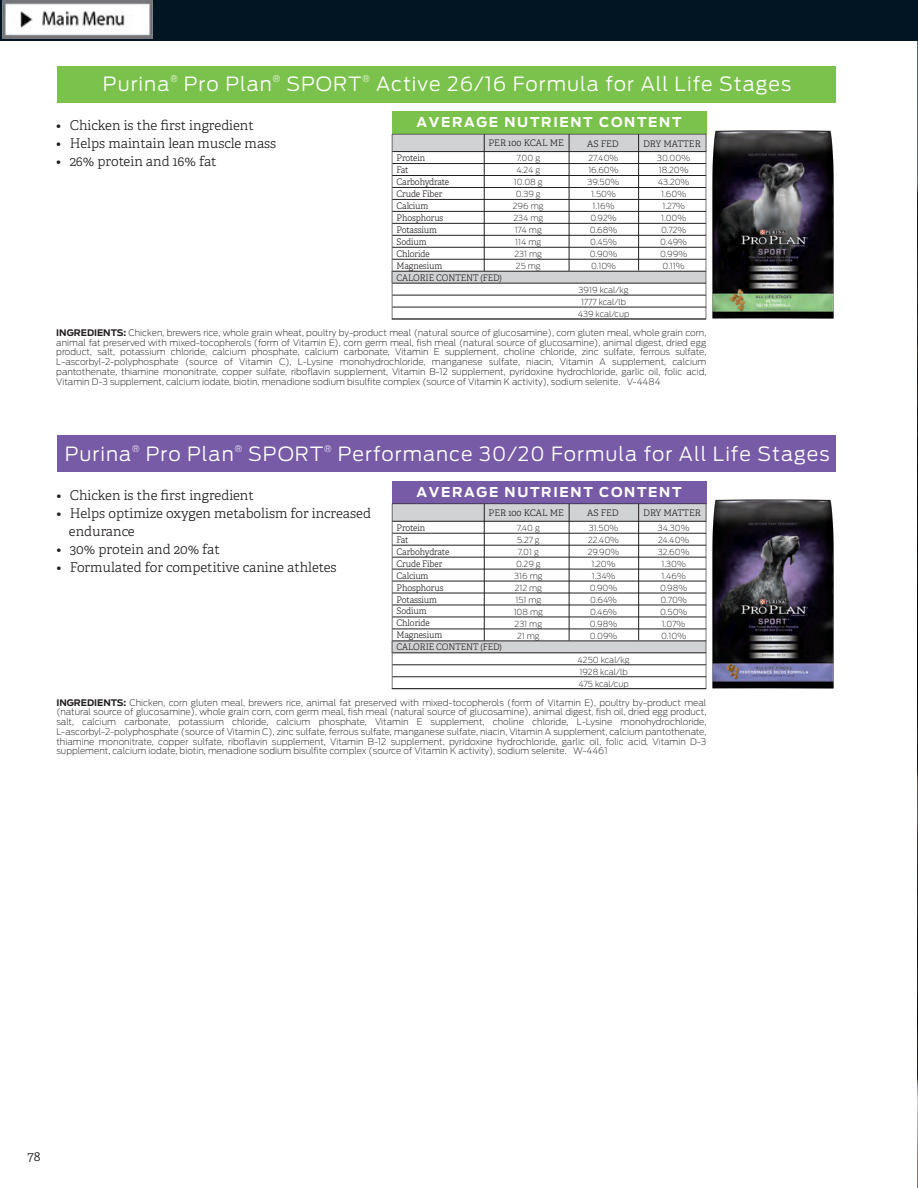
<style>
.page{position:relative;width:918px;height:1188px;background:#fff}
.page>*{position:absolute;margin:0;border:0;box-sizing:border-box;transform-origin:0 0}
.t1{font:300 19.5px "Antenna";letter-spacing:.05em;color:#fff}
.t2{font:300 13.65px "Adelle";color:#231f20}
.t3{font:300 13.5px/18px "Adelle";color:#231f20}
.t4{font:700 13.5px "Antenna";letter-spacing:.125em;color:#fff}
.t5{font:200 9px/9.8px "Antenna";color:#231f20;text-align:justify}
.t6{font:300 9px/12px "Adelle";letter-spacing:-.01em;color:#231f20;scale:.95 1}
.t7{font:300 9px "Adelle";letter-spacing:-.01em;color:#231f20}
.t8{font:300 9px "Antenna";color:#fff}
.t9{font:200 8.25px/12px "Antenna";color:#231f20;text-align:center}
.s1{font-weight:700}
</style>
<div class="page">
<img style="left:917px;top:39px;width:1px;height:1149px">
<div style="left:0;top:0;width:918px;height:40px;background:#011622"></div>
<img style="left:683px;top:481px;width:151px;height:209px">
<div style="left:57px;top:436px;width:779px;height:36px;background:#775ba6"></div>
<div style="left:392px;top:481px;width:314px;height:23px;background:#775ba6"></div>
<svg style="left:392px;top:504px;width:314px;height:184px"></svg>
<hr style="left:392px;top:521px;width:314px;height:1px;background:#231f20">
<hr style="left:392px;top:533px;width:314px;height:1px;background:#231f20">
<hr style="left:392px;top:545px;width:314px;height:1px;background:#231f20">
<hr style="left:392px;top:557px;width:314px;height:1px;background:#231f20">
<hr style="left:392px;top:569px;width:314px;height:1px;background:#231f20">
<hr style="left:392px;top:581px;width:314px;height:1px;background:#231f20">
<hr style="left:392px;top:593px;width:314px;height:1px;background:#231f20">
<hr style="left:392px;top:605px;width:314px;height:1px;background:#231f20">
<hr style="left:392px;top:617px;width:314px;height:1px;background:#231f20">
<hr style="left:392px;top:629px;width:314px;height:1px;background:#231f20">
<hr style="left:392px;top:641px;width:314px;height:1px;background:#231f20">
<hr style="left:392px;top:653px;width:314px;height:1px;background:#231f20">
<hr style="left:484px;top:504px;width:1px;height:137px;background:#231f20">
<hr style="left:638px;top:504px;width:1px;height:136px;background:#231f20">
<hr style="left:569px;top:504px;width:1px;height:137px;background:#231f20">
<hr style="left:392px;top:664px;width:314px;height:1px;background:#231f20">
<hr style="left:392px;top:676px;width:314px;height:1px;background:#231f20">
<hr style="left:392px;top:688px;width:314px;height:1px;background:#231f20">
<img style="left:683px;top:111px;width:151px;height:209px">
<div style="left:57px;top:66px;width:779px;height:36px;background:#7ac24c"></div>
<div style="left:392px;top:112px;width:314px;height:22px;background:#7ac24c"></div>
<svg style="left:392px;top:134px;width:314px;height:185px"></svg>
<hr style="left:392px;top:151px;width:314px;height:1px;background:#231f20">
<hr style="left:392px;top:163px;width:314px;height:1px;background:#231f20">
<hr style="left:392px;top:175px;width:314px;height:1px;background:#231f20">
<hr style="left:392px;top:187px;width:314px;height:1px;background:#231f20">
<hr style="left:392px;top:199px;width:314px;height:1px;background:#231f20">
<hr style="left:392px;top:211px;width:314px;height:1px;background:#231f20">
<hr style="left:392px;top:223px;width:314px;height:1px;background:#231f20">
<hr style="left:392px;top:235px;width:314px;height:1px;background:#231f20">
<hr style="left:392px;top:247px;width:314px;height:1px;background:#231f20">
<hr style="left:392px;top:259px;width:314px;height:1px;background:#231f20">
<hr style="left:392px;top:271px;width:314px;height:1px;background:#231f20">
<hr style="left:392px;top:283px;width:314px;height:1px;background:#231f20">
<hr style="left:484px;top:134px;width:1px;height:137px;background:#231f20">
<hr style="left:638px;top:134px;width:1px;height:136px;background:#231f20">
<hr style="left:569px;top:134px;width:1px;height:137px;background:#231f20">
<hr style="left:392px;top:295px;width:314px;height:1px;background:#231f20">
<hr style="left:392px;top:307px;width:314px;height:1px;background:#231f20">
<hr style="left:392px;top:319px;width:314px;height:1px;background:#231f20">
<img style="left:2px;top:1px;width:150px;height:37px">
<p class="t1" style="left:103px;top:73px;width:68px">Purina</p>
<p class="t8" style="left:170px;top:74px;width:9px">®</p>
<p class="t1" style="left:184px;top:73px;width:90px">Pro Plan</p>
<p class="t8" style="left:273px;top:74px;width:9px">®</p>
<p class="t1" style="left:286px;top:73px;width:77px">SPORT</p>
<p class="t8" style="left:363px;top:74px;width:9px">®</p>
<p class="t1" style="left:376px;top:73px;width:417px">Active 26/16 Formula for All Life Stages</p>
<p class="t3" style="left:56px;top:117px;width:199px">• Chicken is the first ingredient</p>
<p class="t3" style="left:56px;top:135px;width:221px">• Helps maintain lean muscle mass</p>
<p class="t3" style="left:56px;top:153px;width:162px">• 26% protein and 16% fat</p>
<p class="t4" style="left:416px;top:114px;width:267px">AVERAGE NUTRIENT CONTENT</p>
<p class="t6" style="left:397px;top:152px;width:112px">Protein<br>Fat<br>Carbohydrate<br>Crude Fiber<br>Calcium<br>Phosphorus<br>Potassium<br>Sodium<br>Chloride<br>Magnesium<br>CALORIE CONTENT (FED)</p>
<p class="t9" style="left:588px;top:152px;width:33px">27.40%<br>16.60%<br>39.50%<br>1.50%<br>1.16%<br>0.92%<br>0.68%<br>0.45%<br>0.90%<br>0.10%</p>
<p class="t9" style="left:578px;top:284px;width:53px">3919 kcal/kg<br>1777 kcal/lb<br>439 kcal/cup</p>
<p class="t7" style="left:488px;top:138px;width:77px">PER 100 KCAL ME</p>
<p class="t7" style="left:587px;top:138px;width:33px">AS FED</p>
<p class="t7" style="left:643px;top:138px;width:59px">DRY MATTER</p>
<p class="t9" style="left:657px;top:152px;width:34px">30.00%<br>18.20%<br>43.20%<br>1.60%<br>1.27%<br>1.00%<br>0.72%<br>0.49%<br>0.99%<br>0.11%</p>
<p class="t9" style="left:513px;top:152px;width:32px">7.00 g<br>4.24 g<br>10.08 g<br>0.39 g<br>296 mg<br>234 mg<br>174 mg<br>114 mg<br>231 mg<br>25 mg</p>
<p class="t5" style="left:56px;top:328px;width:652px"><span class="s1">INGREDIENTS:</span> Chicken, brewers rice, whole grain wheat, poultry by-product meal (natural source of glucosamine), corn gluten meal, whole grain corn, animal fat preserved with mixed-tocopherols (form of Vitamin E), corn germ meal, fish meal (natural source of glucosamine), animal digest, dried egg product, salt, potassium chloride, calcium phosphate, calcium carbonate, Vitamin E supplement, choline chloride, zinc sulfate, ferrous sulfate, L-ascorbyl-2-polyphosphate (source of Vitamin C), L-Lysine monohydrochloride, manganese sulfate, niacin, Vitamin A supplement, calcium pantothenate, thiamine mononitrate, copper sulfate, riboflavin supplement, Vitamin B-12 supplement, pyridoxine hydrochloride, garlic oil, folic acid, Vitamin D-3 supplement, calcium iodate, biotin, menadione sodium bisulfite complex (source of Vitamin K activity), sodium selenite. V-4484</p>
<p class="t1" style="left:65px;top:442px;width:68px">Purina</p>
<p class="t8" style="left:132px;top:443px;width:9px">®</p>
<p class="t1" style="left:146px;top:442px;width:90px">Pro Plan</p>
<p class="t8" style="left:235px;top:443px;width:9px">®</p>
<p class="t1" style="left:248px;top:442px;width:77px">SPORT</p>
<p class="t8" style="left:324px;top:443px;width:9px">®</p>
<p class="t1" style="left:338px;top:442px;width:493px">Performance 30/20 Formula for All Life Stages</p>
<p class="t3" style="left:57px;top:486px;width:199px">• Chicken is the first ingredient</p>
<p class="t3" style="left:69px;top:504px;width:304px;text-indent:-12px">• Helps optimize oxygen metabolism for increased endurance</p>
<p class="t3" style="left:57px;top:540px;width:165px">• 30% protein and 20% fat</p>
<p class="t3" style="left:57px;top:558px;width:282px">• Formulated for competitive canine athletes</p>
<p class="t4" style="left:417px;top:484px;width:267px">AVERAGE NUTRIENT CONTENT</p>
<p class="t6" style="left:397px;top:521px;width:112px">Protein<br>Fat<br>Carbohydrate<br>Crude Fiber<br>Calcium<br>Phosphorus<br>Potassium<br>Sodium<br>Chloride<br>Magnesium<br>CALORIE CONTENT (FED)</p>
<p class="t9" style="left:588px;top:522px;width:33px">31.50%<br>22.40%<br>29.90%<br>1.20%<br>1.34%<br>0.90%<br>0.64%<br>0.46%<br>0.98%<br>0.09%</p>
<p class="t9" style="left:578px;top:654px;width:53px;text-align:left">4250 kcal/kg<br>1928 kcal/lb<br>475 kcal/cup</p>
<p class="t7" style="left:488px;top:507px;width:77px">PER 100 KCAL ME</p>
<p class="t7" style="left:587px;top:508px;width:33px">AS FED</p>
<p class="t7" style="left:643px;top:508px;width:59px">DRY MATTER</p>
<p class="t9" style="left:658px;top:522px;width:33px">34.30%<br>24.40%<br>32.60%<br>1.30%<br>1.46%<br>0.98%<br>0.70%<br>0.50%<br>1.07%<br>0.10%</p>
<p class="t9" style="left:514px;top:522px;width:31px">7.40 g<br>5.27 g<br>7.01 g<br>0.29 g<br>316 mg<br>212 mg<br>151 mg<br>108 mg<br>231 mg<br>21 mg</p>
<p class="t5" style="left:56px;top:697px;width:652px"><span class="s1">INGREDIENTS:</span> Chicken, corn gluten meal, brewers rice, animal fat preserved with mixed-tocopherols (form of Vitamin E), poultry by-product meal (natural source of glucosamine), whole grain corn, corn germ meal, fish meal (natural source of glucosamine), animal digest, fish oil, dried egg product, salt, calcium carbonate, potassium chloride, calcium phosphate, Vitamin E supplement, choline chloride, L-Lysine monohydrochloride, L-ascorbyl-2-polyphosphate (source of Vitamin C), zinc sulfate, ferrous sulfate, manganese sulfate, niacin, Vitamin A supplement, calcium pantothenate, thiamine mononitrate, copper sulfate, riboflavin supplement, Vitamin B-12 supplement, pyridoxine hydrochloride, garlic oil, folic acid, Vitamin D-3 supplement, calcium iodate, biotin, menadione sodium bisulfite complex (source of Vitamin K activity), sodium selenite. W-4461</p>
<h2 class="t2" style="left:27px;top:1147px;width:15px">78</h2>
</div>
